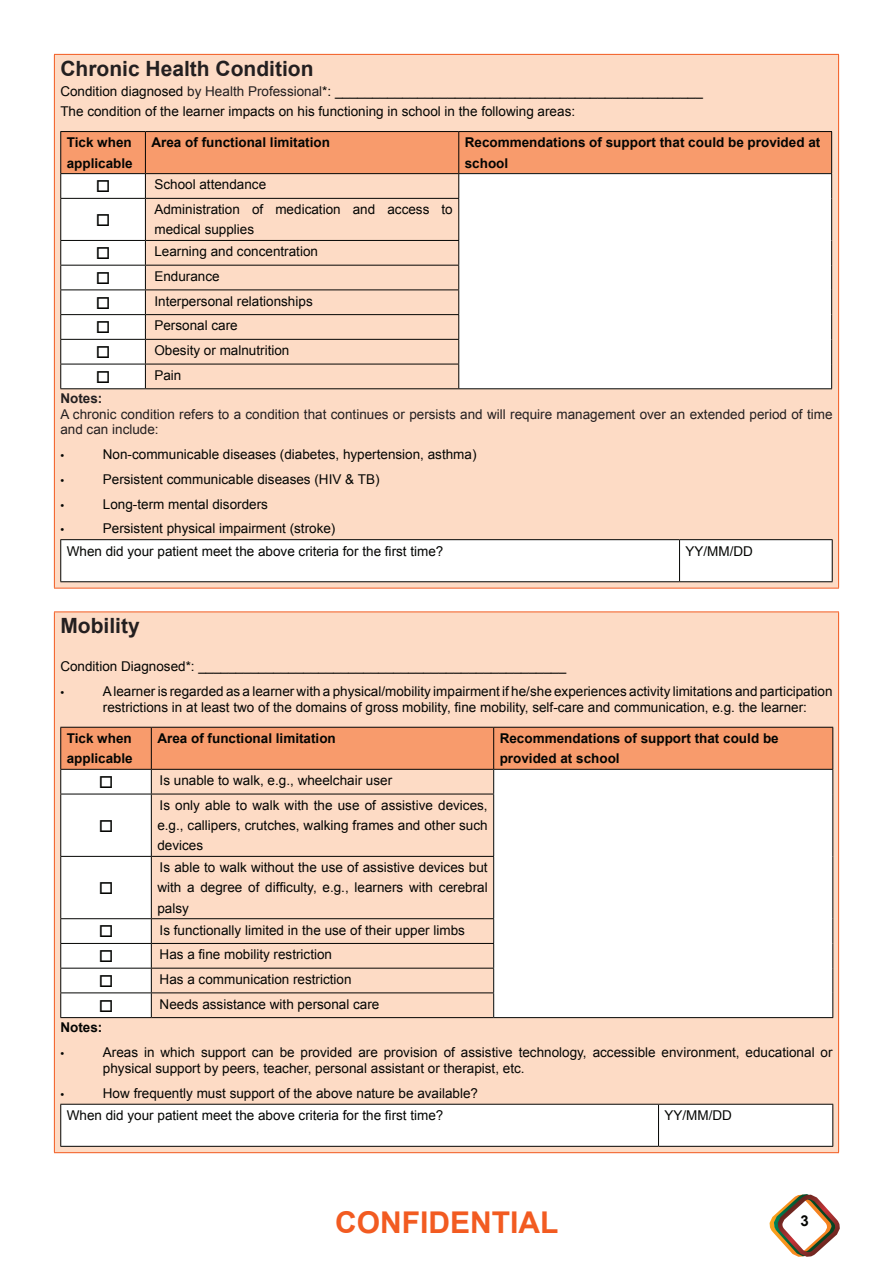
<style>
.page{position:relative;width:893px;height:1263px;background:#fff}
.page>*{position:absolute;margin:0;border:0;box-sizing:border-box;transform-origin:0 0}
.t1{font:700 30px "Arial";color:#f25b21}
.t2{font:700 21px "Arial";color:#231f20}
.t3{font:700 15px "Arial";color:#040503}
.t4{font:13.5px/20.2px "Arial";color:#040503}
.t5{font:700 13.5px/20.2px "Arial";color:#040503}
.t6{font:13.5px/15.5px "Arial";color:#231f20}
.t7{font:13.5px "Myriad Pro";color:#040503}
.t8{font:700 13.5px "Arial";color:#231f20}
.s1{color:#231f20}
</style>
<div class="page">
<svg style="left:769px;top:1194px;width:71px;height:63px"></svg>
<div style="left:54px;top:54px;width:785px;height:534px;background:#fddbc5"></div>
<hr style="left:54px;top:55px;width:1px;height:533px;background:#f25b21">
<hr style="left:838px;top:55px;width:1px;height:533px;background:#f25b21">
<hr style="left:54px;top:54px;width:785px;height:1px;background:#f25b21">
<hr style="left:54px;top:588px;width:785px;height:1px;background:#f25b21">
<hr style="left:60px;top:131px;width:85px;height:1px;background:#040503">
<hr style="left:145px;top:131px;width:314px;height:1px;background:#040503">
<hr style="left:459px;top:131px;width:373px;height:1px;background:#040503">
<div style="left:61px;top:540px;width:771px;height:41px;background:#fff"></div>
<hr style="left:60px;top:539px;width:619px;height:1px;background:#040503">
<hr style="left:60px;top:540px;width:1px;height:41px;background:#040503">
<hr style="left:679px;top:539px;width:154px;height:1px;background:#040503">
<hr style="left:679px;top:540px;width:1px;height:41px;background:#040503">
<hr style="left:832px;top:540px;width:1px;height:41px;background:#040503">
<hr style="left:60px;top:581px;width:619px;height:1px;background:#040503">
<hr style="left:679px;top:581px;width:154px;height:1px;background:#040503">
<div style="left:54px;top:612px;width:785px;height:541px;background:#fddbc5"></div>
<hr style="left:54px;top:611px;width:785px;height:1px;background:#f25b21">
<hr style="left:54px;top:612px;width:1px;height:540px;background:#f25b21">
<hr style="left:838px;top:612px;width:1px;height:540px;background:#f25b21">
<hr style="left:54px;top:1152px;width:785px;height:1px;background:#f25b21">
<hr style="left:60px;top:1017px;width:91px;height:1px;background:#040503">
<hr style="left:151px;top:1017px;width:343px;height:1px;background:#040503">
<hr style="left:494px;top:1017px;width:339px;height:1px;background:#040503">
<div style="left:61px;top:1105px;width:771px;height:41px;background:#fff"></div>
<hr style="left:60px;top:1104px;width:598px;height:1px;background:#040503">
<hr style="left:60px;top:1104px;width:1px;height:42px;background:#040503">
<hr style="left:658px;top:1104px;width:175px;height:1px;background:#040503">
<hr style="left:658px;top:1104px;width:1px;height:42px;background:#040503">
<hr style="left:832px;top:1104px;width:1px;height:42px;background:#040503">
<hr style="left:60px;top:1146px;width:598px;height:1px;background:#040503">
<hr style="left:658px;top:1146px;width:175px;height:1px;background:#040503">
<svg style="left:60px;top:132px;width:772px;height:257px"></svg>
<svg style="left:60px;top:727px;width:773px;height:290px"></svg>
<h2 class="t2" style="left:60px;top:54px;width:255px">Chronic Health Condition</h2>
<p class="t4" style="left:60px;top:81px;width:644px">Condition diagnosed <span class="s1">by Health Professional</span>*: _________________________________________________<br>The condition of the learner impacts on his functioning in school in the following areas:</p>
<p class="t5" style="left:67px;top:133px;width:68px">Tick when applicable</p>
<p class="t5" style="left:151px;top:133px;width:180px">Area of functional limitation</p>
<p class="t5" style="left:465px;top:133px;width:357px">Recommendations of support that could be provided at school</p>
<p class="t4" style="left:154px;top:175px;width:113px">School attendance</p>
<p class="t4" style="left:154px;top:199px;width:300px">Administration of medication and access to medical supplies</p>
<p class="t4" style="left:154px;top:242px;width:165px">Learning and concentration</p>
<p class="t4" style="left:154px;top:266px;width:67px">Endurance</p>
<p class="t4" style="left:154px;top:291px;width:160px">Interpersonal relationships</p>
<p class="t4" style="left:154px;top:316px;width:85px">Personal care</p>
<p class="t4" style="left:154px;top:340px;width:137px">Obesity or malnutrition</p>
<p class="t4" style="left:154px;top:365px;width:29px">Pain</p>
<p class="t8" style="left:60px;top:390px;width:43px">Notes:</p>
<p class="t6" style="left:60px;top:407px;width:774px">A chronic condition refers to a condition that continues or persists and will require management over an extended period of time and can include:</p>
<p class="t7" style="left:60px;top:446px;width:5px">•</p>
<p class="t4" style="left:103px;top:444px;width:375px">Non-communicable diseases (diabetes, hypertension, asthma)</p>
<p class="t7" style="left:60px;top:471px;width:5px">•</p>
<p class="t4" style="left:103px;top:469px;width:278px">Persistent communicable diseases (HIV &amp; TB)</p>
<p class="t7" style="left:60px;top:496px;width:5px">•</p>
<p class="t4" style="left:103px;top:494px;width:167px">Long-term mental disorders</p>
<p class="t7" style="left:60px;top:520px;width:5px">•</p>
<p class="t4" style="left:67px;top:518px;width:378px;line-height:22.2px;text-indent:36px">Persistent physical impairment (stroke)<br>When did your patient meet the above criteria for the first time?</p>
<p class="t4" style="left:685px;top:541px;width:69px">YY/MM/DD</p>
<h2 class="t2" style="left:60px;top:612px;width:81px">Mobility</h2>
<p class="t4" style="left:60px;top:656px;width:507px">Condition Diagnosed*: _________________________________________________</p>
<p class="t7" style="left:60px;top:683px;width:5px">•</p>
<p class="t4" style="left:103px;top:683px;width:731px;line-height:16.2px">A learner is regarded as a learner with a physical/mobility impairment if he/she experiences activity limitations and participation restrictions in at least two of the domains of gross mobility, fine mobility, self-care and communication, e.g. the learner:</p>
<p class="t5" style="left:67px;top:729px;width:68px">Tick when applicable</p>
<p class="t5" style="left:157px;top:729px;width:180px">Area of functional limitation</p>
<p class="t5" style="left:500px;top:729px;width:281px">Recommendations of support that could be provided at school</p>
<p class="t4" style="left:160px;top:770px;width:234px">Is unable to walk, e.g., wheelchair user</p>
<p class="t4" style="left:157px;top:795px;width:332px;text-align:justify">Is only able to walk with the use of assistive devices, e.g., callipers, crutches, walking frames and other such devices</p>
<p class="t4" style="left:157px;top:857px;width:332px;text-align:justify">Is able to walk without the use of assistive devices but with a degree of difficulty, e.g., learners with cerebral palsy</p>
<p class="t4" style="left:160px;top:920px;width:307px">Is functionally limited in the use of their upper limbs</p>
<p class="t4" style="left:160px;top:944px;width:174px">Has a fine mobility restriction</p>
<p class="t4" style="left:160px;top:969px;width:194px">Has a communication restriction</p>
<p class="t4" style="left:160px;top:994px;width:221px">Needs assistance with personal care</p>
<p class="t5" style="left:60px;top:1018px;width:43px">Notes:</p>
<p class="t7" style="left:60px;top:1044px;width:5px">•</p>
<p class="t4" style="left:103px;top:1044px;width:731px;line-height:16.2px">Areas in which support can be provided are provision of assistive technology, accessible environment, educational or physical support by peers, teacher, personal assistant or therapist, etc.</p>
<p class="t7" style="left:60px;top:1085px;width:5px">•</p>
<p class="t4" style="left:67px;top:1082px;width:413px;line-height:22.2px;text-indent:36px">How frequently must support of the above nature be available?<br>When did your patient meet the above criteria for the first time?</p>
<p class="t4" style="left:664px;top:1105px;width:69px">YY/MM/DD</p>
<h1 class="t1" style="left:335px;top:1202px;width:225px">CONFIDENTIAL</h1>
<p class="t3" style="left:801px;top:1211px;width:10px">3</p>
</div>
